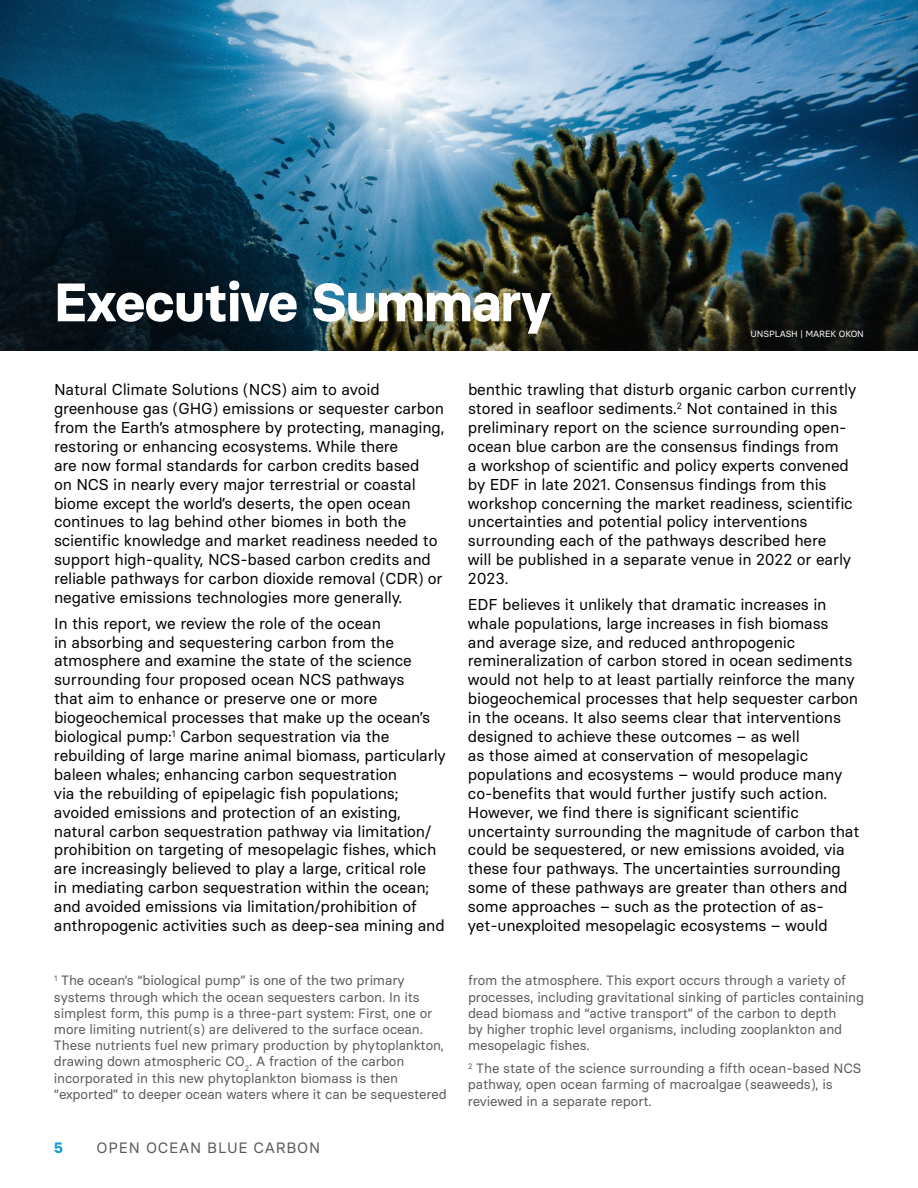
<style>
.page{position:relative;width:918px;height:1188px;background:#fff}
.page>*{position:absolute;margin:0;border:0;box-sizing:border-box;transform-origin:0 0}
.t1{font:700 54px "Basier Circle";letter-spacing:-.01em;color:#fff}
.t2{font:15.75px/18.9px "Basier Circle";letter-spacing:-.01em;color:#000}
.t3{font:15px "Basier Circle";letter-spacing:.05em;color:#5b5a5b}
.t4{font:700 15px "Basier Circle";color:#0c9eda}
.t5{font:13.5px/16.2px "Basier Circle";letter-spacing:-.01em;color:#5b5a5b}
.t6{font:9px "Basier Circle";letter-spacing:-.01em;color:#fff}
</style>
<div class="page">
<img style="left:0;top:0;width:918px;height:351px">
<h1 class="t1" style="left:54px;top:269px;width:499px">Executive Summary</h1>
<p class="t6" style="left:751px;top:328px;width:115px">UNSPLASH | MAREK OKON</p>
<p class="t2" style="left:54px;top:380px;width:392px">Natural Climate Solutions (NCS) aim to avoid greenhouse gas (GHG) emissions or sequester carbon from the Earth’s atmosphere by protecting, managing, restoring or enhancing ecosystems. While there<br>are now formal standards for carbon credits based<br>on NCS in nearly every major terrestrial or coastal biome except the world’s deserts, the open ocean continues to lag behind other biomes in both the scientific knowledge and market readiness needed to support high-quality, NCS-based carbon credits and reliable pathways for carbon dioxide removal (CDR) or negative emissions technologies more generally.</p>
<p class="t2" style="left:54px;top:613px;width:393px">In this report, we review the role of the ocean<br>in absorbing and sequestering carbon from the atmosphere and examine the state of the science surrounding four proposed ocean NCS pathways<br>that aim to enhance or preserve one or more biogeochemical processes that make up the ocean’s biological pump:<sup>1</sup> Carbon sequestration via the rebuilding of large marine animal biomass, particularly baleen whales; enhancing carbon sequestration<br>via the rebuilding of epipelagic fish populations; avoided emissions and protection of an existing, natural carbon sequestration pathway via limitation/ prohibition on targeting of mesopelagic fishes, which are increasingly believed to play a large, critical role<br>in mediating carbon sequestration within the ocean; and avoided emissions via limitation/prohibition of anthropogenic activities such as deep-sea mining and</p>
<p class="t2" style="left:468px;top:380px;width:390px">benthic trawling that disturb organic carbon currently stored in seafloor sediments.<sup>2</sup> Not contained in this preliminary report on the science surrounding open&shy;ocean blue carbon are the consensus findings from<br>a workshop of scientific and policy experts convened by EDF in late 2021. Consensus findings from this workshop concerning the market readiness, scientific uncertainties and potential policy interventions surrounding each of the pathways described here<br>will be published in a separate venue in 2022 or early 2023.</p>
<p class="t2" style="left:468px;top:595px;width:393px">EDF believes it unlikely that dramatic increases in whale populations, large increases in fish biomass and average size, and reduced anthropogenic remineralization of carbon stored in ocean sediments would not help to at least partially reinforce the many biogeochemical processes that help sequester carbon in the oceans. It also seems clear that interventions designed to achieve these outcomes – as well<br>as those aimed at conservation of mesopelagic populations and ecosystems – would produce many co-benefits that would further justify such action.<br>However, we find there is significant scientific uncertainty surrounding the magnitude of carbon that could be sequestered, or new emissions avoided, via these four pathways. The uncertainties surrounding some of these pathways are greater than others and some approaches – such as the protection of as&shy;yet-unexploited mesopelagic ecosystems – would</p>
<p class="t5" style="left:54px;top:972px;width:394px"><sup>1</sup> The ocean’s “biological pump” is one of the two primary systems through which the ocean sequesters carbon. In its simplest form, this pump is a three-part system: First, one or more limiting nutrient(s) are delivered to the surface ocean.<br>These nutrients fuel new primary production by phytoplankton, drawing down atmospheric CO<sub>2</sub>. A fraction of the carbon incorporated in this new phytoplankton biomass is then “exported” to deeper ocean waters where it can be sequestered</p>
<p class="t5" style="left:468px;top:972px;width:398px">from the atmosphere. This export occurs through a variety of processes, including gravitational sinking of particles containing dead biomass and “active transport” of the carbon to depth<br>by higher trophic level organisms, including zooplankton and mesopelagic fishes.</p>
<p class="t5" style="left:468px;top:1060px;width:395px"><sup>2</sup> The state of the science surrounding a fifth ocean-based NCS pathway, open ocean farming of macroalgae (seaweeds), is reviewed in a separate report.</p>
<p class="t4" style="left:54px;top:1139px;width:10px">5</p>
<p class="t3" style="left:97px;top:1139px;width:225px">OPEN OCEAN BLUE CARBON</p>
</div>
